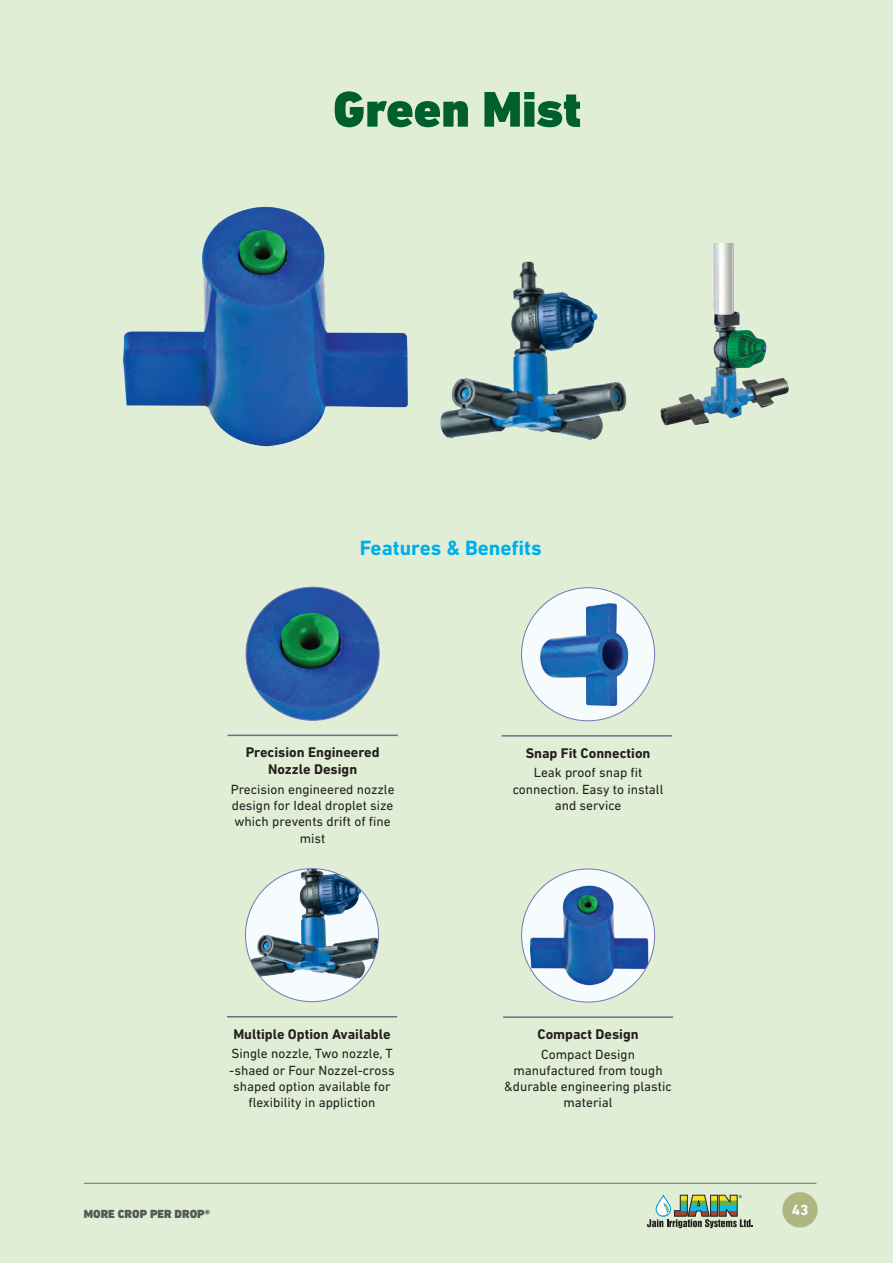
<style>
.page{position:relative;width:893px;height:1263px;background:#dfeed4}
.page>*{position:absolute;margin:0;border:0;box-sizing:border-box;transform-origin:0 0}
.t1{font:900 51px "DIN Next LT Pro";color:#005f2d}
.t2{font:700 21px "DIN Next LT Pro";color:#00aeef}
.t3{font:700 15px "DIN Next LT Pro";color:#fff}
.t4{font:700 14.25px/17.1px "DIN Next LT Pro";color:#231f20;text-align:center}
.t5{font:13.5px/16.2px "DIN Next LT Pro";color:#231f20;text-align:center}
.t6{font:900 12px "DIN Next LT Pro";color:#57585a}
</style>
<div class="page">
<div style="left:522px;top:869px;width:133px;height:133px;background:#f6fbfe;border-radius:50%"></div>
<img style="left:526px;top:879px;width:126px;height:112px">
<hr style="left:503px;top:1016px;width:170px;height:2px;background:#706b8e">
<img style="left:246px;top:587px;width:133px;height:133px;border-radius:67px">
<hr style="left:228px;top:735px;width:170px;height:1px;background:#706b8e">
<div style="left:522px;top:588px;width:133px;height:133px;background:#f6fbfe;border-radius:50%"></div>
<img style="left:538px;top:602px;width:92px;height:104px">
<hr style="left:502px;top:735px;width:170px;height:2px;background:#706b8e">
<div style="left:245px;top:869px;width:134px;height:133px;background:#f6fbfe;border-radius:50%"></div>
<img style="left:250px;top:869px;width:128px;height:110px">
<hr style="left:227px;top:1016px;width:170px;height:1px;background:#706b8e">
<img style="left:123px;top:206px;width:285px;height:241px">
<img style="left:440px;top:262px;width:148px;height:177px">
<img style="left:660px;top:243px;width:129px;height:182px">
<hr style="left:84px;top:1183px;width:732px;height:1px;background:#5c6f78">
<div style="left:782px;top:1192px;width:36px;height:35px;background:#afb57e;border-radius:50%"></div>
<svg style="left:647px;top:1194px;width:106px;height:34px"></svg>
<h1 class="t1" style="left:333px;top:79px;width:249px">GREEN MIST</h1>
<h2 class="t2" style="left:360px;top:535px;width:184px">Features &amp; Benefits</h2>
<p class="t4" style="left:246px;top:744px;width:135px">Precision Engineered<br>Nozzle Design</p>
<p class="t5" style="left:231px;top:781px;width:165px">Precision engineered nozzle design for Ideal droplet size which prevents drift of fine mist</p>
<p class="t4" style="left:233px;top:1025px;width:159px">Multiple Option Available</p>
<p class="t5" style="left:229px;top:1045px;width:167px">Single nozzle, Two nozzle, T -shaed or Four Nozzel-cross shaped option available for flexibility in appliction</p>
<p class="t4" style="left:526px;top:744px;width:126px">Snap Fit Connection</p>
<p class="t5" style="left:513px;top:765px;width:152px">Leak proof snap fit connection. Easy to install and service</p>
<p class="t4" style="left:537px;top:1026px;width:103px">Compact Design</p>
<p class="t5" style="left:504px;top:1046px;width:169px">Compact Design manufactured from tough &amp;durable engineering plastic material</p>
<p class="t6" style="left:84px;top:1207px;width:128px">MORE CROP PER DROP®</p>
<p class="t3" style="left:792px;top:1201px;width:18px">43</p>
</div>
